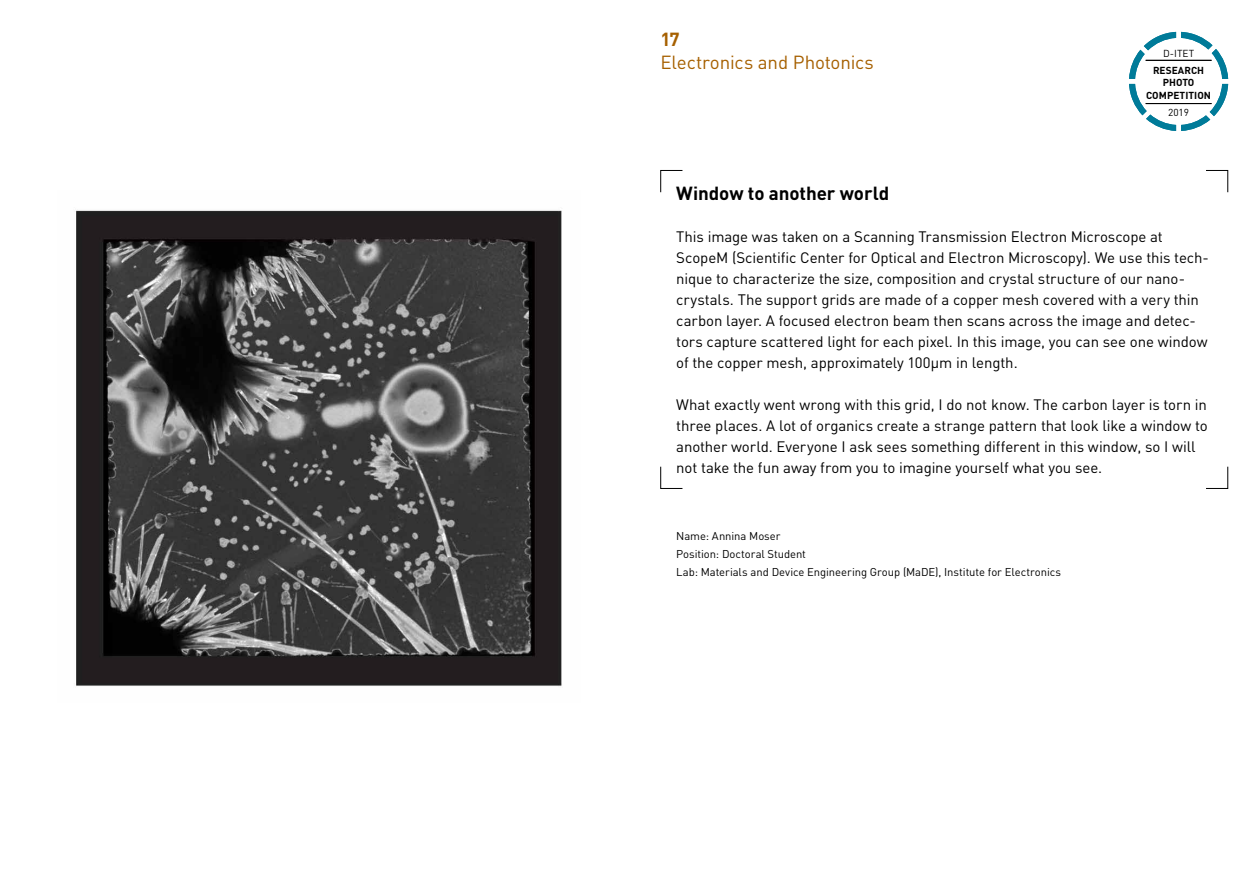
<style>
.page{position:relative;width:1259px;height:893px;background:#fff}
.page>*{position:absolute;margin:0;border:0;box-sizing:border-box;transform-origin:0 0}
.t1{font:18.75px "DIN Pro";letter-spacing:-.01em;color:#a66000}
.t2{font:700 18.75px "DIN Pro";letter-spacing:-.005em;color:#000}
.t3{font:700 18.75px "DIN Pro";color:#a66000}
.t4{font:15px/21px "DIN Pro";letter-spacing:-.005em;color:#000}
.t5{font:11.25px/18px "DIN Pro";letter-spacing:-.005em;color:#000}
.t6{font:700 10.05px/12.5px "DIN Pro";letter-spacing:.005em;color:#000;text-align:center}
.t7{font:10.05px "DIN Pro";letter-spacing:.005em;color:#000}
</style>
<div class="page">
<img style="left:76px;top:210px;width:486px;height:477px">
<svg style="left:1129px;top:32px;width:99px;height:99px"></svg>
<hr style="left:1145px;top:60px;width:66px;height:1px;background:#000">
<hr style="left:1145px;top:103px;width:66px;height:1px;background:#000">
<svg style="left:1206px;top:170px;width:22px;height:23px"></svg>
<svg style="left:660px;top:170px;width:23px;height:23px"></svg>
<svg style="left:660px;top:466px;width:23px;height:23px"></svg>
<svg style="left:1206px;top:466px;width:22px;height:23px"></svg>
<p class="t3" style="left:660px;top:24px;width:21px">17</p>
<p class="t1" style="left:660px;top:47px;width:215px">Electronics and Photonics</p>
<p class="t7" style="left:1163px;top:45px;width:33px">D-ITET</p>
<p class="t6" style="left:1146px;top:63px;width:66px">RESEARCH<br>PHOTO<br>COMPETITION</p>
<p class="t7" style="left:1168px;top:104px;width:23px">2019</p>
<p class="t2" style="left:676px;top:178px;width:215px">Window to another world</p>
<p class="t4" style="left:676px;top:225px;width:534px">This image was taken on a Scanning Transmission Electron Microscope at ScopeM (Scientific Center for Optical and Electron Microscopy). We use this tech&shy;nique to characterize the size, composition and crystal structure of our nano&shy;crystals. The support grids are made of a copper mesh covered with a very thin carbon layer. A focused electron beam then scans across the image and detec&shy;tors capture scattered light for each pixel. In this image, you can see one window of the copper mesh, approximately 100μm in length.</p>
<p class="t4" style="left:676px;top:393px;width:533px">What exactly went wrong with this grid, I do not know. The carbon layer is torn in three places. A lot of organics create a strange pattern that look like a window to another world. Everyone I ask sees something different in this window, so I will not take the fun away from you to imagine yourself what you see.</p>
<p class="t5" style="left:676px;top:526px;width:386px">Name: Annina Moser<br>Position: Doctoral Student<br>Lab: Materials and Device Engineering Group (MaDE), Institute for Electronics</p>
</div>
